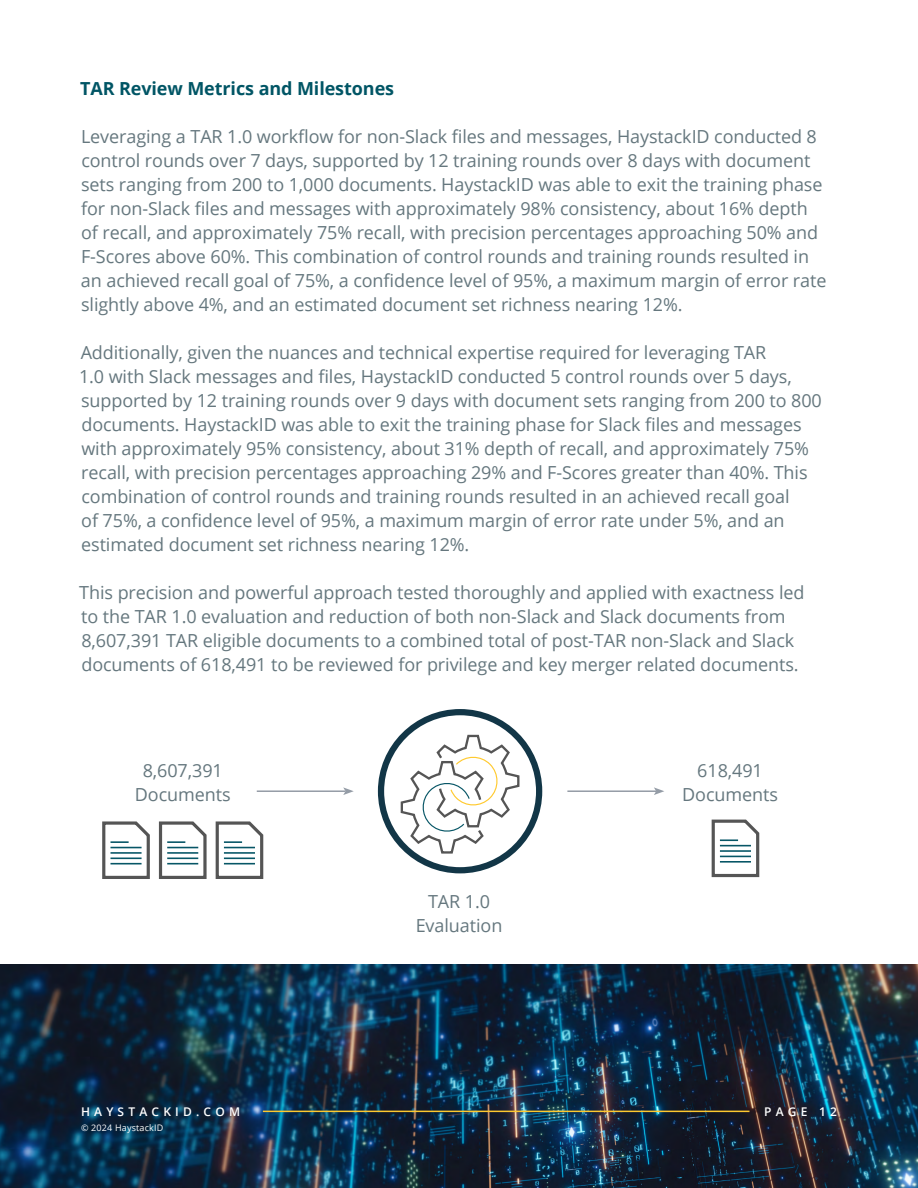
<style>
.page{position:relative;width:918px;height:1188px;background:#fff}
.page>*{position:absolute;margin:0;border:0;box-sizing:border-box;transform-origin:0 0}
.t1{font:18px/24px "Open Sans";letter-spacing:-.005em;color:#65777e}
.t2{font:700 18px "Open Sans";letter-spacing:-.005em;color:#005565}
.t3{font:600 12px "Open Sans";letter-spacing:.35em;color:#fff}
.t4{font:9px "Open Sans";letter-spacing:.02em;color:#fff}
</style>
<div class="page">
<svg style="left:378px;top:709px;width:164px;height:164px"></svg>
<svg style="left:102px;top:821px;width:162px;height:58px"></svg>
<hr style="left:224px;top:847px;width:31px;height:1px;background:#075666">
<hr style="left:224px;top:852px;width:31px;height:2px;background:#075666">
<hr style="left:224px;top:858px;width:31px;height:1px;background:#075666">
<hr style="left:224px;top:863px;width:31px;height:1px;background:#075666">
<svg style="left:711px;top:819px;width:49px;height:59px"></svg>
<hr style="left:720px;top:845px;width:31px;height:1px;background:#075666">
<hr style="left:720px;top:850px;width:31px;height:2px;background:#075666">
<hr style="left:720px;top:856px;width:31px;height:1px;background:#075666">
<hr style="left:720px;top:861px;width:31px;height:2px;background:#075666">
<hr style="left:257px;top:790px;width:89px;height:2px;background:#949ca6">
<svg style="left:343px;top:787px;width:11px;height:8px"></svg>
<hr style="left:567px;top:790px;width:89px;height:2px;background:#949ca6">
<svg style="left:654px;top:787px;width:10px;height:8px"></svg>
<img style="left:0;top:965px;width:918px;height:223px">
<hr style="left:263px;top:1111px;width:486px;height:1px;background:#fdc82f">
<p class="t2" style="left:80px;top:76px;width:316px">TAR Review Metrics and Milestones</p>
<p class="t1" style="left:81px;top:124px;width:747px">Leveraging a TAR 1.0 workflow for non-Slack files and messages, HaystackID conducted 8 control rounds over 7 days, supported by 12 training rounds over 8 days with document sets ranging from 200 to 1,000 documents. HaystackID was able to exit the training phase for non-Slack files and messages with approximately 98% consistency, about 16% depth of recall, and approximately 75% recall, with precision percentages approaching 50% and F-Scores above 60%. This combination of control rounds and training rounds resulted in an achieved recall goal of 75%, a confidence level of 95%, a maximum margin of error rate slightly above 4%, and an estimated document set richness nearing 12%.</p>
<p class="t1" style="left:79px;top:340px;width:744px">Additionally, given the nuances and technical expertise required for leveraging TAR<br>1.0 with Slack messages and files, HaystackID conducted 5 control rounds over 5 days, supported by 12 training rounds over 9 days with document sets ranging from 200 to 800 documents. HaystackID was able to exit the training phase for Slack files and messages with approximately 95% consistency, about 31% depth of recall, and approximately 75% recall, with precision percentages approaching 29% and F-Scores greater than 40%. This combination of control rounds and training rounds resulted in an achieved recall goal<br>of 75%, a confidence level of 95%, a maximum margin of error rate under 5%, and an estimated document set richness nearing 12%.</p>
<p class="t1" style="left:79px;top:580px;width:727px">This precision and powerful approach tested thoroughly and applied with exactness led to the TAR 1.0 evaluation and reduction of both non-Slack and Slack documents from 8,607,391 TAR eligible documents to a combined total of post-TAR non-Slack and Slack documents of 618,491 to be reviewed for privilege and key merger related documents.</p>
<p class="t1" style="left:135px;top:758px;width:97px;text-align:center">8,607,391<br>Documents</p>
<p class="t1" style="left:682px;top:758px;width:97px;text-align:center">618,491<br>Documents</p>
<p class="t1" style="left:416px;top:889px;width:88px;text-align:center">TAR 1.0<br>Evaluation</p>
<p class="t3" style="left:81px;top:1104px;width:161px">HAYSTACKID.COM</p>
<p class="t3" style="left:764px;top:1104px;width:74px">PAGE 12</p>
<p class="t4" style="left:81px;top:1122px;width:84px">© 2024 HaystackID</p>
</div>
